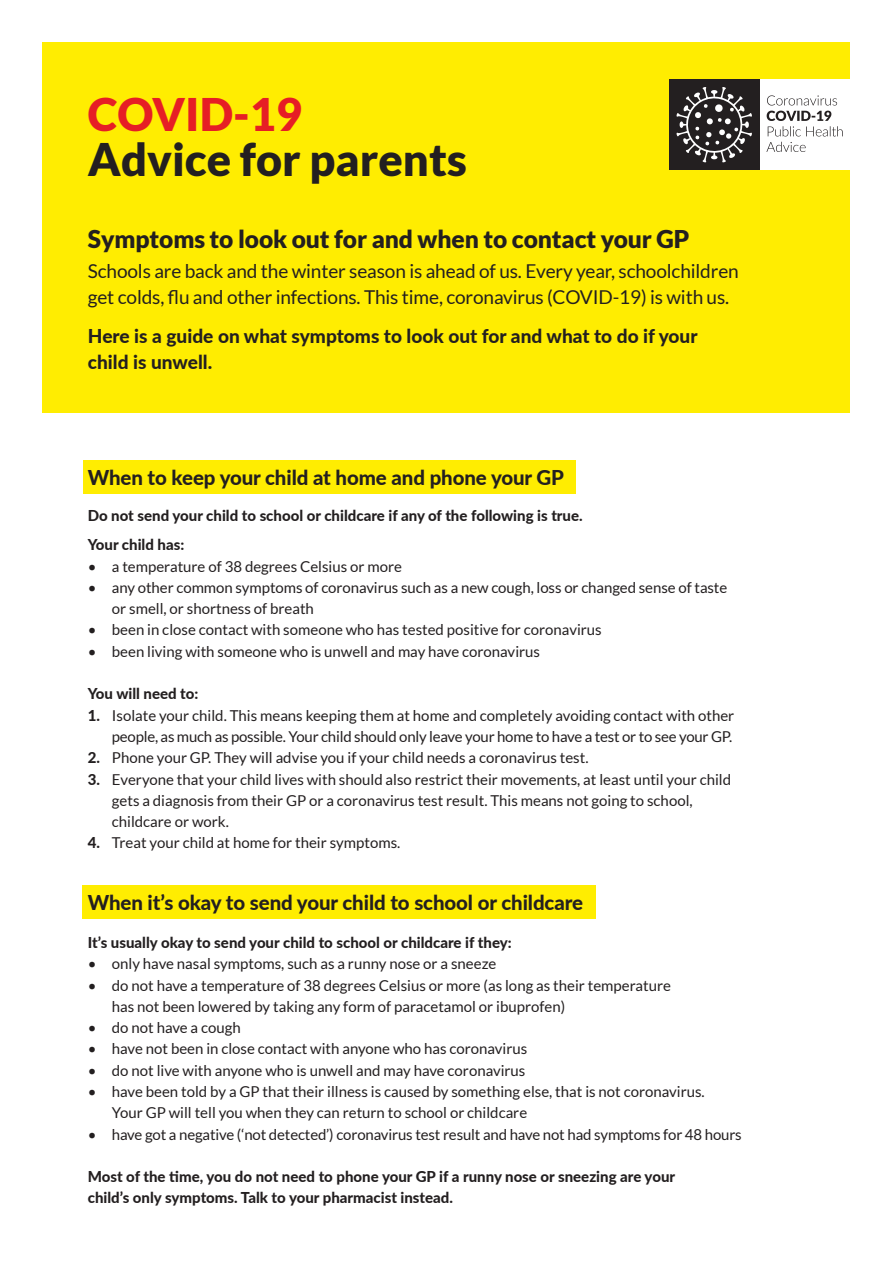
<style>
.page{position:relative;width:893px;height:1263px;background:#fff}
.page>*{position:absolute;margin:0;border:0;box-sizing:border-box;transform-origin:0 0}
.t1{font:900 45px "Lato";color:#231f20}
.t2{font:900 45px "Lato";color:#e61e25}
.t3{font:900 24.6px "Lato";letter-spacing:-.005em;color:#231f20}
.t4{font:800 20.4px "Lato";letter-spacing:-.005em;color:#231f20}
.t5{font:19.05px/26px "Lato";letter-spacing:-.01em;color:#231f20}
.t6{font:800 19.05px/26px "Lato";color:#231f20}
.t7{font:15px/21.3px "Lato";color:#231f20}
.t8{font:800 15px/29.8px "Lato";color:#231f20}
.s1{font-weight:800}
</style>
<div class="page">
<div style="left:43px;top:43px;width:807px;height:370px;background:#ffed01"></div>
<div style="left:83px;top:885px;width:513px;height:33px;background:#ffed01"></div>
<div style="left:83px;top:460px;width:493px;height:34px;background:#ffed01"></div>
<div style="left:760px;top:79px;width:90px;height:91px;background:#fff"></div>
<svg style="left:766px;top:95px;width:77px;height:57px"></svg>
<div style="left:669px;top:79px;width:91px;height:91px;background:#231f20"></div>
<svg style="left:676px;top:87px;width:76px;height:75px"></svg>
<h1 class="t2" style="left:88px;top:88px;width:216px">COVID-19</h1>
<h1 class="t1" style="left:88px;top:133px;width:380px">Advice for parents</h1>
<h2 class="t3" style="left:88px;top:225px;width:603px">Symptoms to look out for and when to contact your GP</h2>
<p class="t5" style="left:88px;top:258px;width:652px">Schools are back and the winter season is ahead of us. Every year, schoolchildren get colds, flu and other infections. This time, coronavirus (COVID-19) is with us.</p>
<p class="t6" style="left:88px;top:322px;width:611px">Here is a guide on what symptoms to look out for and what to do if your child is unwell.</p>
<h3 class="t4" style="left:88px;top:462px;width:478px">When to keep your child at home and phone your GP</h3>
<p class="t8" style="left:88px;top:499px;width:496px">Do not send your child to school or childcare if any of the following is true.<br>Your child has:</p>
<p class="t7" style="left:88px;top:555px;width:316px">• a temperature of 38 degrees Celsius or more</p>
<p class="t7" style="left:112px;top:577px;width:617px;text-indent:-24px">• any other common symptoms of coronavirus such as a new cough, loss or changed sense of taste or smell, or shortness of breath</p>
<p class="t7" style="left:88px;top:619px;width:515px">• been in close contact with someone who has tested positive for coronavirus</p>
<p class="t7" style="left:88px;top:641px;width:454px">• been living with someone who is unwell and may have coronavirus</p>
<p class="t8" style="left:88px;top:678px;width:112px">You will need to:</p>
<p class="t7" style="left:88px;top:704px;width:648px;text-align:right"><span class="s1">1.</span> Isolate your child. This means keeping them at home and completely avoiding contact with other people, as much as possible. Your child should only leave your home to have a test or to see your GP.</p>
<p class="t7" style="left:88px;top:747px;width:502px"><span class="s1">2.</span> Phone your GP. They will advise you if your child needs a coronavirus test.</p>
<p class="t7" style="left:112px;top:768px;width:621px;text-indent:-24px"><span class="s1">3.</span> Everyone that your child lives with should also restrict their movements, at least until your child gets a diagnosis from their GP or a coronavirus test result. This means not going to school, childcare or work.</p>
<p class="t7" style="left:88px;top:832px;width:314px"><span class="s1">4.</span> Treat your child at home for their symptoms.</p>
<h3 class="t4" style="left:88px;top:887px;width:497px">When it’s okay to send your child to school or childcare</h3>
<p class="t8" style="left:88px;top:927px;width:425px">It’s usually okay to send your child to school or childcare if they:</p>
<p class="t7" style="left:88px;top:953px;width:410px">• only have nasal symptoms, such as a runny nose or a sneeze</p>
<p class="t7" style="left:112px;top:974px;width:561px;text-indent:-24px">• do not have a temperature of 38 degrees Celsius or more (as long as their temperature has not been lowered by taking any form of paracetamol or ibuprofen)</p>
<p class="t7" style="left:88px;top:1017px;width:155px">• do not have a cough</p>
<p class="t7" style="left:88px;top:1038px;width:441px">• have not been in close contact with anyone who has coronavirus</p>
<p class="t7" style="left:88px;top:1059px;width:439px">• do not live with anyone who is unwell and may have coronavirus</p>
<p class="t7" style="left:112px;top:1081px;width:594px;text-indent:-24px">• have been told by a GP that their illness is caused by something else, that is not coronavirus.<br>Your GP will tell you when they can return to school or childcare</p>
<p class="t7" style="left:88px;top:1123px;width:655px">• have got a negative (‘not detected’) coronavirus test result and have not had symptoms for 48 hours</p>
<p class="t8" style="left:88px;top:1165px;width:589px;line-height:21.3px">Most of the time, you do not need to phone your GP if a runny nose or sneezing are your child’s only symptoms. Talk to your pharmacist instead.</p>
</div>
